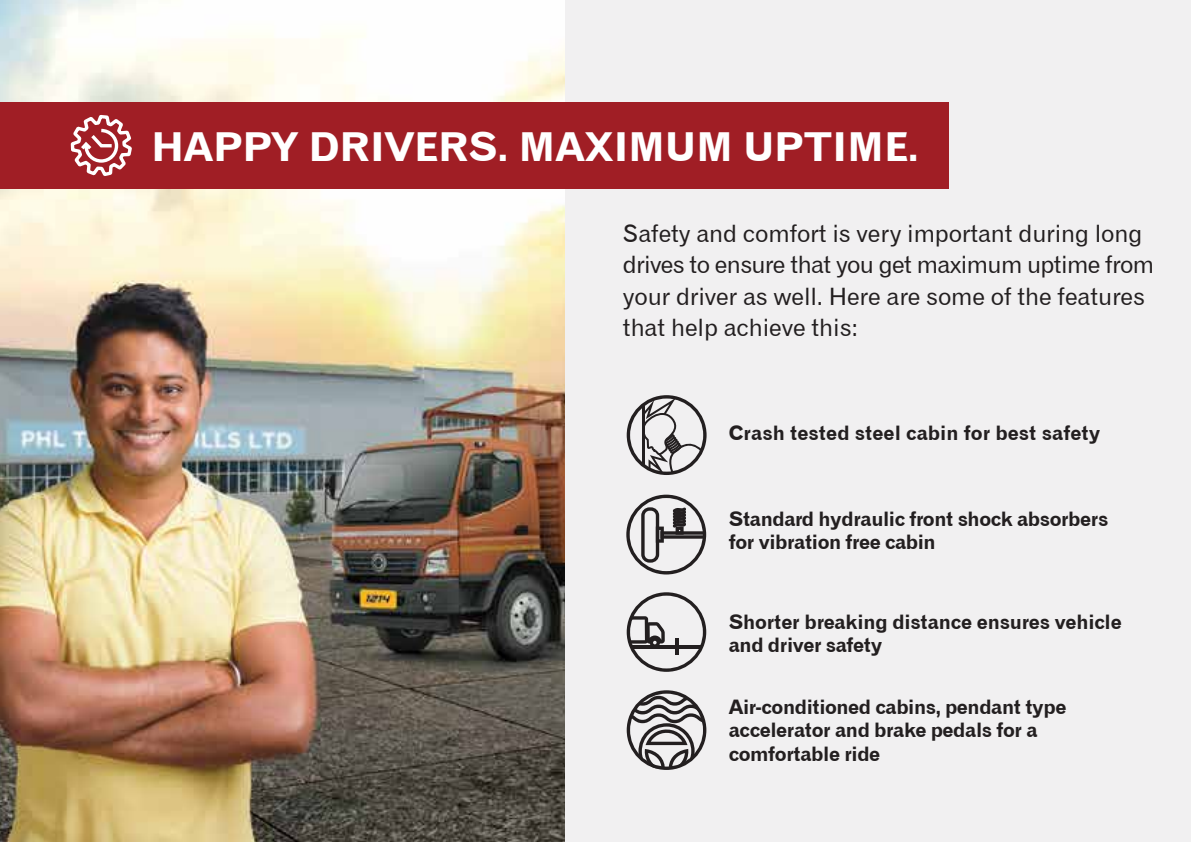
<style>
.page{position:relative;width:1191px;height:842px;background:#f1f0f1}
.page>*{position:absolute;margin:0;border:0;box-sizing:border-box;transform-origin:0 0}
.t1{font:40px "Gothic 720 BT Bold B";color:#fff}
.t2{font:24px/31.4px "Gothic 720 BT Roman B";letter-spacing:-.005em;color:#231f20}
.t3{font:20px/23.2px "Gothic 720 BT Bold B";letter-spacing:-.02em;color:#231f20}
.t4{font:20px "Gothic 720 BT Bold B";color:#231f20}
</style>
<div class="page">
<img style="left:0;top:0;width:564px;height:842px">
<svg style="left:626px;top:395px;width:80px;height:80px"></svg>
<svg style="left:626px;top:495px;width:80px;height:79px"></svg>
<svg style="left:626px;top:592px;width:80px;height:80px"></svg>
<hr style="left:632px;top:645px;width:69px;height:4px;background:#231f20">
<hr style="left:675px;top:638px;width:4px;height:17px;background:#231f20">
<div style="left:0;top:102px;width:948px;height:87px;background:#a01e25"></div>
<svg style="left:626px;top:690px;width:80px;height:80px"></svg>
<svg style="left:69px;top:115px;width:66px;height:123px"></svg>
<h1 class="t1" style="left:151px;top:122px;width:768px">HAPPY DRIVERS. MAXIMUM UPTIME.</h1>
<p class="t2" style="left:623px;top:218px;width:533px">Safety and comfort is very important during long drives to ensure that you get maximum uptime from your driver as well. Here are some of the features that help achieve this:</p>
<p class="t4" style="left:729px;top:420px;width:373px">Crash tested steel cabin for best safety</p>
<p class="t3" style="left:729px;top:507px;width:381px">Standard hydraulic front shock absorbers for vibration free cabin</p>
<p class="t3" style="left:729px;top:610px;width:394px">Shorter breaking distance ensures vehicle and driver safety</p>
<p class="t3" style="left:729px;top:695px;width:339px">Air-conditioned cabins, pendant type accelerator and brake pedals for a comfortable ride</p>
</div>
